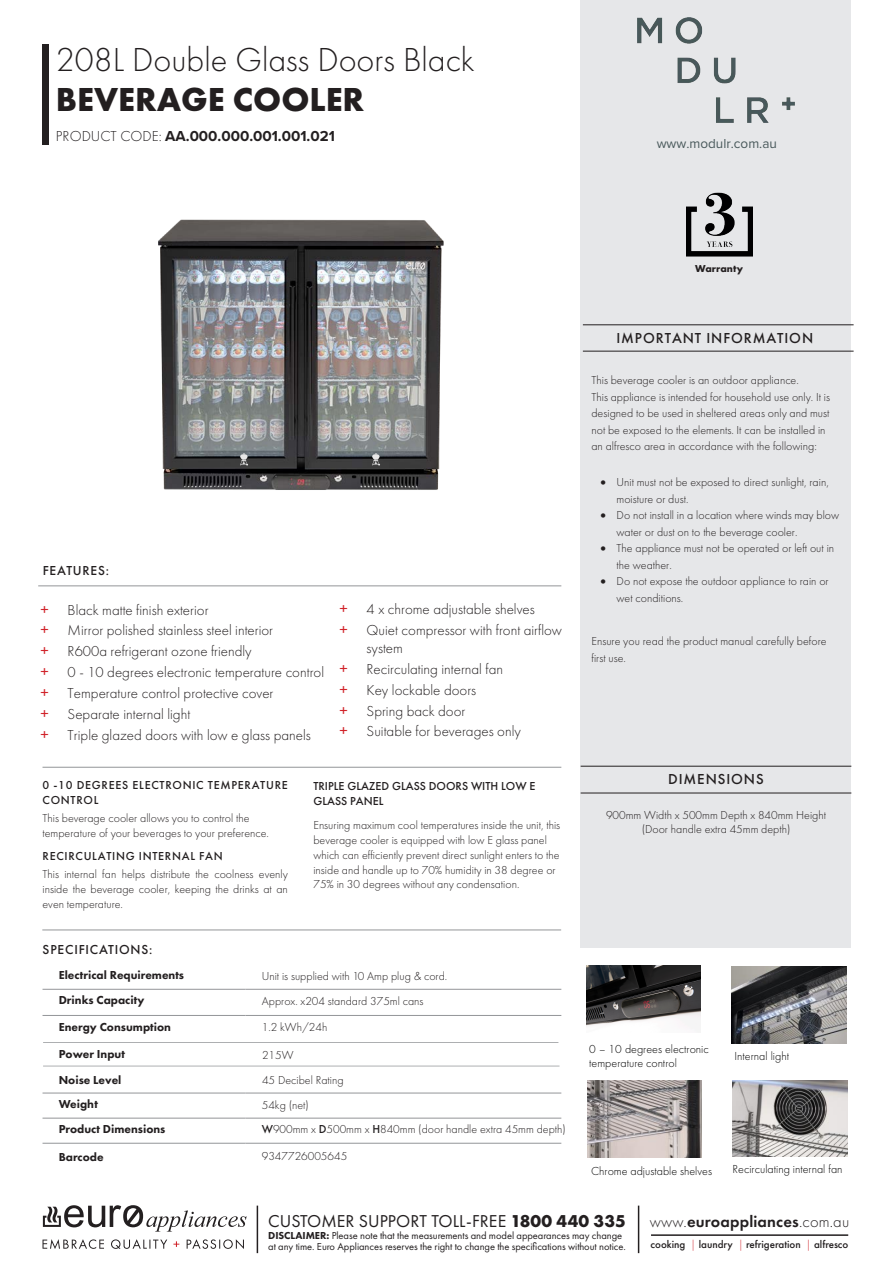
<style>
.page{position:relative;width:893px;height:1263px;background:#fff}
.page>*{position:absolute;margin:0;border:0;box-sizing:border-box;transform-origin:0 0}
.t1{font:300 34.5px "Futura PT";color:#231f20}
.t2{font:700 34.5px "Futura PT";color:#231f20}
.t3{font:17.85px "Futura PT";letter-spacing:.005em;color:#231f20}
.t4{font:600 16.65px "Futura PT";letter-spacing:.01em;color:#231f20}
.t5{font:300 15px/20.9px "Futura PT";color:#231f20}
.t6{font:700 15px "Proxima Nova";color:#231f20}
.t7{font:500 15px "Futura PT";letter-spacing:.06em;color:#231f20}
.t8{font:500 13.5px "Futura PT";letter-spacing:.06em;color:#231f20}
.t9{font:13.5px "Proxima Nova";color:#49595b}
.t10{font:300 12px/16.5px "Futura PT";color:#231f20}
.t11{font:800 12px "Futura PT";color:#231f20}
.t12{font:300 12px/13.6px "Futura PT";color:#000}
.t13{font:500 12px/14.5px "Futura PT";letter-spacing:.06em;color:#231f20}
.t14{font:500 12px/15.1px "Futura PT";color:#231f20}
.t15{font:500 11.1px "Futura PT";color:#231f20}
.t16{font:10.5px/10.5px "Futura PT";letter-spacing:-.005em;color:#231f20}
.t17{font:700 10.5px "Futura PT";color:#231f20}
.s1{font-family:"Futura PT";font-weight:300}
.s2{font-weight:400;font-size:16.5px;color:#d1232a}
.s3{font-weight:500}
.s4{font-weight:700}
.s5{font-weight:800}
.s6{font-weight:300}
.s7{font-weight:300;color:#cd151d}
</style>
<div class="page">
<img style="left:158px;top:219px;width:286px;height:271px">
<div style="left:580px;top:0;width:270px;height:947px;background:#e6e7e9"></div>
<img style="left:686px;top:192px;width:67px;height:65px">
<hr style="left:38px;top:585px;width:523px;height:1px;background:#939598">
<hr style="left:43px;top:767px;width:518px;height:1px;background:#939598">
<hr style="left:42px;top:929px;width:519px;height:1px;background:#939598">
<hr style="left:43px;top:989px;width:203px;height:1px;background:#939598">
<hr style="left:246px;top:989px;width:315px;height:1px;background:#939598">
<hr style="left:43px;top:1015px;width:203px;height:1px;background:#939598">
<hr style="left:246px;top:1015px;width:315px;height:1px;background:#939598">
<hr style="left:43px;top:1093px;width:203px;height:1px;background:#939598">
<hr style="left:246px;top:1093px;width:315px;height:1px;background:#939598">
<hr style="left:43px;top:1118px;width:203px;height:1px;background:#939598">
<hr style="left:246px;top:1118px;width:315px;height:1px;background:#939598">
<hr style="left:43px;top:1143px;width:203px;height:1px;background:#939598">
<hr style="left:246px;top:1143px;width:315px;height:1px;background:#939598">
<div style="left:43px;top:45px;width:6px;height:100px;background:#231f20"></div>
<hr style="left:583px;top:324px;width:271px;height:1px;background:#231f20">
<hr style="left:583px;top:351px;width:271px;height:1px;background:#231f20">
<hr style="left:43px;top:1065px;width:516px;height:2px;background:#939598">
<hr style="left:43px;top:1042px;width:515px;height:1px;background:#939598">
<svg style="left:238px;top:453px;width:12px;height:13px"></svg>
<svg style="left:370px;top:453px;width:12px;height:13px"></svg>
<svg style="left:187px;top:1239px;width:57px;height:10px"></svg>
<svg style="left:173px;top:1241px;width:6px;height:6px"></svg>
<svg style="left:43px;top:1239px;width:124px;height:10px"></svg>
<svg style="left:43px;top:1205px;width:204px;height:26px"></svg>
<hr style="left:638px;top:1205px;width:1px;height:48px;background:#231f20">
<hr style="left:651px;top:1234px;width:197px;height:2px;background:#231f20">
<hr style="left:257px;top:1205px;width:1px;height:48px;background:#231f20">
<hr style="left:581px;top:793px;width:270px;height:1px;background:#231f20">
<hr style="left:581px;top:766px;width:270px;height:1px;background:#231f20">
<img style="left:587px;top:966px;width:114px;height:60px">
<img style="left:587px;top:1080px;width:115px;height:77px">
<img style="left:731px;top:966px;width:116px;height:77px">
<img style="left:733px;top:1080px;width:114px;height:76px">
<img style="left:637px;top:17px;width:158px;height:105px">
<h1 class="t1" style="left:56px;top:40px;width:420px">208L Double Glass Doors Black</h1>
<h1 class="t2" style="left:56px;top:77px;width:310px">BEVERAGE COOLER</h1>
<p class="t6" style="left:56px;top:125px;width:280px"><span class="s1">PRODUCT CODE:</span> AA.000.000.001.001.021</p>
<p class="t9" style="left:657px;top:134px;width:122px">www.modulr.com.au</p>
<p class="t8" style="left:43px;top:563px;width:68px">FEATURES:</p>
<p class="t5" style="left:41px;top:599px;width:285px"><span class="s2">+</span> Black matte finish exterior<br><span class="s2">+</span> Mirror polished stainless steel interior<br><span class="s2">+</span> R600a refrigerant ozone friendly<br><span class="s2">+</span> 0 - 10 degrees electronic temperature control <span class="s2">+</span> Temperature control protective cover<br><span class="s2">+</span> Separate internal light<br><span class="s2">+</span> Triple glazed doors with low e glass panels</p>
<p class="t5" style="left:340px;top:599px;width:224px"><span class="s2">+</span> 4 x chrome adjustable shelves<br><span class="s2">+</span> Quiet compressor with front airflow</p>
<p class="t5" style="left:340px;top:638px;width:183px;text-indent:27px">system<br><span class="s2">+</span> Recirculating internal fan<br><span class="s2">+</span> Key lockable doors<br><span class="s2">+</span> Spring back door<br><span class="s2">+</span> Suitable for beverages only</p>
<p class="t13" style="left:43px;top:778px;width:247px">0 -10 DEGREES ELECTRONIC TEMPERATURE<br>CONTROL</p>
<p class="t10" style="left:43px;top:810px;width:228px;line-height:15px">This beverage cooler allows you to control the temperature of your beverages to your preference.</p>
<p class="t13" style="left:43px;top:849px;width:182px">RECIRCULATING INTERNAL FAN</p>
<p class="t10" style="left:43px;top:867px;width:247px;line-height:15px;text-align:justify">This internal fan helps distribute the coolness evenly inside the beverage cooler, keeping the drinks at an even temperature.</p>
<p class="t8" style="left:43px;top:941px;width:111px">SPECIFICATIONS:</p>
<p class="t14" style="left:313px;top:778px;width:223px">TRIPLE GLAZED GLASS DOORS WITH LOW E<br>GLASS PANEL</p>
<p class="t10" style="left:313px;top:817px;width:248px;line-height:15px">Ensuring maximum cool temperatures inside the unit, this beverage cooler is equipped with low E glass panel which can efficiently prevent direct sunlight enters to the inside and handle up to 70% humidity in 38 degree or 75% in 30 degrees without any condensation.</p>
<p class="t11" style="left:59px;top:968px;width:127px">Electrical Requirements</p>
<p class="t10" style="left:262px;top:967px;width:187px">Unit is supplied with 10 Amp plug &amp; cord.</p>
<p class="t11" style="left:59px;top:993px;width:87px">Drinks Capacity</p>
<p class="t10" style="left:262px;top:992px;width:163px">Approx. x204 standard 375ml cans</p>
<p class="t11" style="left:59px;top:1019px;width:114px">Energy Consumption</p>
<p class="t10" style="left:262px;top:1019px;width:67px">1.2 kWh/24h</p>
<p class="t11" style="left:59px;top:1047px;width:68px">Power Input</p>
<p class="t10" style="left:262px;top:1046px;width:33px">215W</p>
<p class="t11" style="left:59px;top:1072px;width:64px">Noise Level</p>
<p class="t10" style="left:262px;top:1072px;width:83px">45 Decibel Rating</p>
<p class="t11" style="left:59px;top:1097px;width:41px">Weight</p>
<p class="t10" style="left:262px;top:1097px;width:49px">54kg (net)</p>
<p class="t11" style="left:59px;top:1122px;width:108px">Product Dimensions</p>
<p class="t10" style="left:262px;top:1121px;width:306px"><span class="s3">W</span>900mm x <span class="s3">D</span>500mm x <span class="s3">H</span>840mm (door handle extra 45mm depth)</p>
<p class="t11" style="left:59px;top:1150px;width:46px">Barcode</p>
<p class="t10" style="left:262px;top:1148px;width:87px">9347726005645</p>
<p class="t17" style="left:695px;top:262px;width:49px">Warranty</p>
<p class="t7" style="left:616px;top:329px;width:198px">IMPORTANT INFORMATION</p>
<p class="t10" style="left:591px;top:372px;width:240px">This beverage cooler is an outdoor appliance.<br>This appliance is intended for household use only. It is designed to be used in sheltered areas only and must not be exposed to the elements. It can be installed in an alfresco area in accordance with the following:</p>
<p class="t10" style="left:617px;top:474px;width:214px;text-indent:-16px">• Unit must not be exposed to direct sunlight, rain, moisture or dust.</p>
<p class="t10" style="left:617px;top:507px;width:224px;text-indent:-16px">• Do not install in a location where winds may blow water or dust on to the beverage cooler.</p>
<p class="t10" style="left:617px;top:540px;width:219px;text-indent:-16px">• The appliance must not be operated or left out in the weather.</p>
<p class="t10" style="left:617px;top:573px;width:214px;text-indent:-16px">• Do not expose the outdoor appliance to rain or wet conditions.</p>
<p class="t10" style="left:591px;top:633px;width:237px">Ensure you read the product manual carefully before first use.</p>
<p class="t7" style="left:668px;top:770px;width:97px">DIMENSIONS</p>
<p class="t10" style="left:606px;top:807px;width:222px;line-height:14.2px;text-align:center">900mm Width x 500mm Depth x 840mm Height (Door handle extra 45mm depth)</p>
<p class="t12" style="left:589px;top:1042px;width:121px">0 – 10 degrees electronic temperature control</p>
<p class="t12" style="left:734px;top:1050px;width:56px">Internal light</p>
<p class="t12" style="left:591px;top:1164px;width:122px">Chrome adjustable shelves</p>
<p class="t12" style="left:733px;top:1163px;width:111px">Recirculating internal fan</p>
<h2 class="t3" style="left:268px;top:1211px;width:359px">CUSTOMER SUPPORT TOLL-FREE <span class="s4">1800 440 335</span></h2>
<p class="t16" style="left:268px;top:1230px;width:359px"><span class="s5">DISCLAIMER:</span> Please note that the measurements and model appearances may change at any time. Euro Appliances reserves the right to change the specifications without notice.</p>
<h3 class="t4" style="left:650px;top:1211px;width:201px"><span class="s6">www.</span>euroappliances<span class="s6">.com.au</span></h3>
<p class="t15" style="left:651px;top:1237px;width:199px">cooking <span class="s7">|</span> laundry <span class="s7">|</span> refrigeration <span class="s7">|</span> alfresco</p>
</div>
